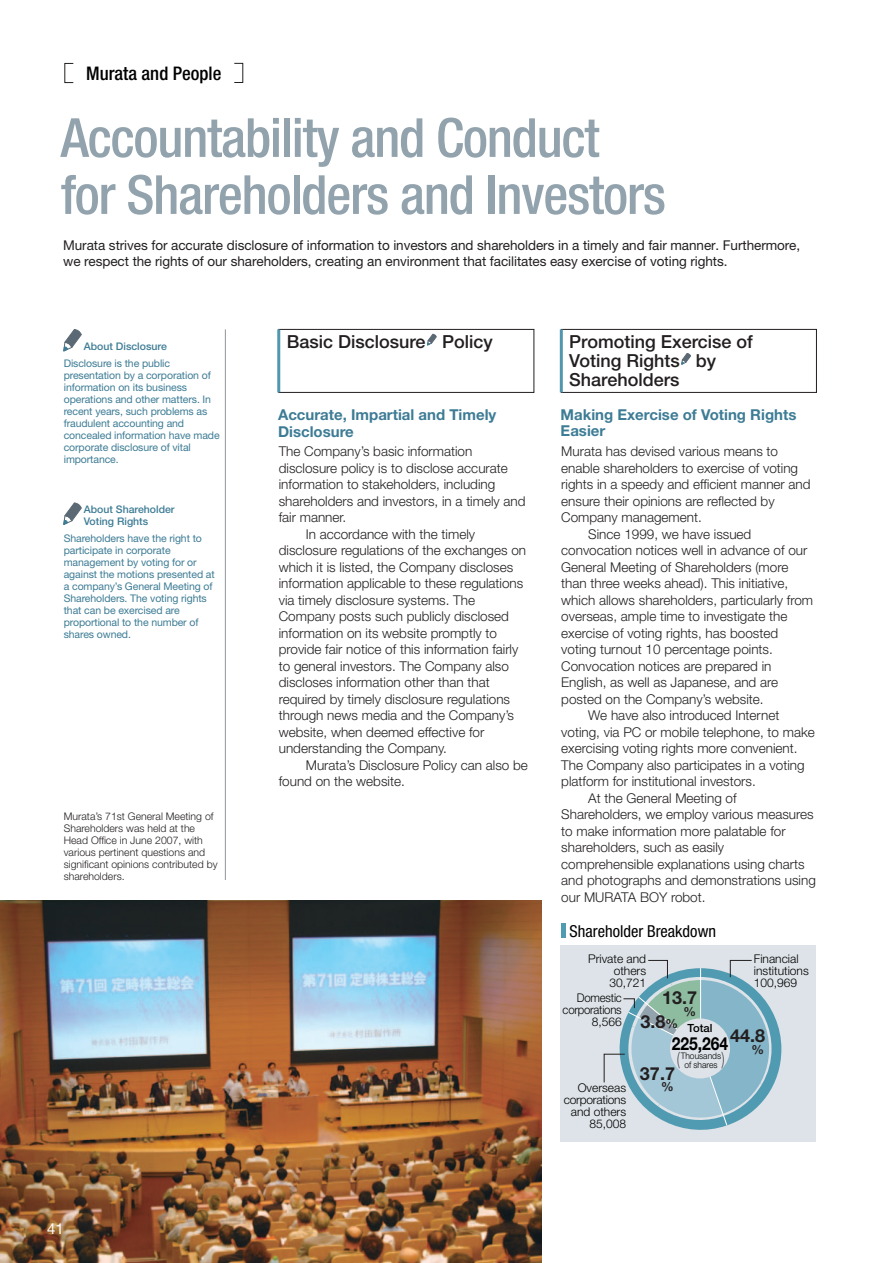
<style>
.page{position:relative;width:893px;height:1263px;background:#fff}
.page>*{position:absolute;margin:0;border:0;box-sizing:border-box;transform-origin:0 0}
.t1{font:500 condensed 54px/57px "Helvetica Neue LT Std";letter-spacing:-.02em;color:#92a3ad}
.t2{font:500 condensed 18.75px "Helvetica Neue LT Std";color:#000}
.t3{font:500 18px/18.8px "Helvetica Neue LT Std";color:#231f20}
.t4{font:700 18px "Helvetica Neue LT Std";color:#231f20}
.t5{font:700 18px "Helvetica Neue LT Std";color:#000;scale:.87 1}
.t6{font:100 18px "Helvetica Neue LT Std";color:#000;scale:.75 1}
.t7{font:condensed 16.5px "Helvetica Neue LT Std";color:#000}
.t8{font:700 15px/16.5px "Helvetica Neue LT Std";color:#3d7c95}
.t9{font:15px "Helvetica Neue LT Std";color:#fff}
.t10{font:300 13.5px "Helvetica Neue LT Std";color:#231f20}
.t11{font:13.5px/16.5px "Helvetica Neue LT Std";letter-spacing:-.005em;color:#231f20}
.t12{font:700 12.6px "Helvetica Neue LT Std";color:#231f20}
.t13{font:300 12px/12px "Helvetica Neue LT Std";color:#000;text-align:right}
.t14{font:300 12px/12px "Helvetica Neue LT Std";letter-spacing:-.02em;color:#000;text-align:right;scale:.95 1}
.t15{font:500 11.25px "Helvetica Neue LT Std";color:#000}
.t16{font:10.5px/12px "Helvetica Neue LT Std";letter-spacing:-.01em;color:#3d7c95}
.t17{font:300 10.5px/12px "Helvetica Neue LT Std";color:#231f20}
.t18{font:500 10.5px/12px "Helvetica Neue LT Std";color:#3d7c95}
.t19{font:300 9px/9px "Helvetica Neue LT Std";color:#000;text-align:center;scale:.94 1}
.s1{font-size:12.6px}
</style>
<div class="page">
<img style="left:0;top:900px;width:541px;height:363px">
<div style="left:279px;top:329px;width:255px;height:64px;border:1px solid #231f20"></div>
<hr style="left:277px;top:329px;width:3px;height:63px;background:#5096af">
<svg style="left:65px;top:63px;width:178px;height:20px"></svg>
<svg style="left:63px;top:329px;width:19px;height:23px"></svg>
<svg style="left:63px;top:502px;width:19px;height:23px"></svg>
<div style="left:561px;top:329px;width:256px;height:64px;border:1px solid #231f20"></div>
<hr style="left:560px;top:329px;width:3px;height:63px;background:#5096af">
<hr style="left:225px;top:329px;width:1px;height:551px;background:#939598">
<div style="left:561px;top:945px;width:255px;height:196px;background:#dde3e8"></div>
<div style="left:561px;top:923px;width:5px;height:15px;background:#519bb2"></div>
<svg style="left:604px;top:960px;width:177px;height:170px"></svg>
<svg style="left:427px;top:334px;width:264px;height:31px"></svg>
<h2 class="t2" style="left:86px;top:63px;width:137px">Murata and People</h2>
<h1 class="t1" style="left:61px;top:110px;width:607px">Accountability and Conduct for Shareholders and Investors</h1>
<p class="t11" style="left:63px;top:238px;width:739px">Murata strives for accurate disclosure of information to investors and shareholders in a timely and fair manner. Furthermore, we respect the rights of our shareholders, creating an environment that facilitates easy exercise of voting rights.</p>
<p class="t18" style="left:84px;top:342px;width:85px">About Disclosure</p>
<p class="t16" style="left:64px;top:359px;width:157px">Disclosure is the public presentation by a corporation of information on its business operations and other matters. In recent years, such problems as fraudulent accounting and concealed information have made corporate disclosure of vital importance.</p>
<p class="t18" style="left:84px;top:504px;width:92px">About Shareholder<br>Voting Rights</p>
<p class="t16" style="left:64px;top:533px;width:152px">Shareholders have the right to participate in corporate management by voting for or against the motions presented at a company’s General Meeting of<br>Shareholders. The voting rights that can be exercised are proportional to the number of shares owned.</p>
<p class="t17" style="left:64px;top:812px;width:155px">Murata’s 71st General Meeting of<br>Shareholders was held at the<br>Head Office in June 2007, with various pertinent questions and significant opinions contributed by shareholders.</p>
<p class="t9" style="left:47px;top:1223px;width:18px">41</p>
<h3 class="t3" style="left:287px;top:335px;width:207px">Basic Disclosure Policy</h3>
<p class="t8" style="left:278px;top:408px;width:220px">Accurate, Impartial and Timely<br>Disclosure</p>
<p class="t10" style="left:279px;top:446px;width:195px">The Company’s basic information</p>
<p class="t10" style="left:279px;top:463px;width:231px">disclosure policy is to disclose accurate</p>
<p class="t10" style="left:279px;top:479px;width:218px">information to stakeholders, including</p>
<p class="t10" style="left:279px;top:496px;width:248px">shareholders and investors, in a timely and</p>
<p class="t10" style="left:279px;top:512px;width:69px">fair manner.</p>
<p class="t10" style="left:306px;top:529px;width:171px">In accordance with the timely</p>
<p class="t10" style="left:279px;top:545px;width:249px">disclosure regulations of the exchanges on</p>
<p class="t10" style="left:279px;top:562px;width:236px">which it is listed, the Company discloses</p>
<p class="t10" style="left:279px;top:578px;width:246px">information applicable to these regulations</p>
<p class="t10" style="left:279px;top:595px;width:198px">via timely disclosure systems. The</p>
<p class="t10" style="left:279px;top:611px;width:232px">Company posts such publicly disclosed</p>
<p class="t10" style="left:279px;top:628px;width:220px">information on its website promptly to</p>
<p class="t10" style="left:279px;top:644px;width:241px">provide fair notice of this information fairly</p>
<p class="t10" style="left:279px;top:661px;width:232px">to general investors. The Company also</p>
<p class="t10" style="left:279px;top:677px;width:213px">discloses information other than that</p>
<p class="t10" style="left:279px;top:694px;width:233px">required by timely disclosure regulations</p>
<p class="t10" style="left:279px;top:710px;width:237px">through news media and the Company’s</p>
<p class="t10" style="left:279px;top:727px;width:207px">website, when deemed effective for</p>
<p class="t10" style="left:279px;top:743px;width:170px">understanding the Company.</p>
<p class="t10" style="left:306px;top:760px;width:224px">Murata’s Disclosure Policy can also be</p>
<p class="t10" style="left:279px;top:776px;width:128px">found on the website.</p>
<h3 class="t3" style="left:569px;top:335px;width:185px">Promoting Exercise of<br>Voting Rights by<br>Shareholders</h3>
<p class="t8" style="left:561px;top:408px;width:237px">Making Exercise of Voting Rights<br>Easier</p>
<p class="t10" style="left:561px;top:446px;width:218px">Murata has devised various means to</p>
<p class="t10" style="left:561px;top:463px;width:238px">enable shareholders to exercise of voting</p>
<p class="t10" style="left:561px;top:479px;width:251px">rights in a speedy and efficient manner and</p>
<p class="t10" style="left:561px;top:496px;width:215px">ensure their opinions are reflected by</p>
<p class="t10" style="left:561px;top:512px;width:142px">Company management.</p>
<p class="t10" style="left:588px;top:529px;width:165px">Since 1999, we have issued</p>
<p class="t10" style="left:561px;top:545px;width:248px">convocation notices well in advance of our</p>
<p class="t10" style="left:561px;top:562px;width:229px">General Meeting of Shareholders (more</p>
<p class="t10" style="left:561px;top:578px;width:228px">than three weeks ahead). This initiative,</p>
<p class="t10" style="left:561px;top:595px;width:253px">which allows shareholders, particularly from</p>
<p class="t10" style="left:561px;top:611px;width:228px">overseas, ample time to investigate the</p>
<p class="t10" style="left:561px;top:628px;width:218px">exercise of voting rights, has boosted</p>
<p class="t10" style="left:561px;top:644px;width:213px">voting turnout 10 percentage points.</p>
<p class="t10" style="left:561px;top:661px;width:212px">Convocation notices are prepared in</p>
<p class="t10" style="left:561px;top:677px;width:218px">English, as well as Japanese, and are</p>
<p class="t10" style="left:561px;top:694px;width:204px">posted on the Company’s website.</p>
<p class="t10" style="left:588px;top:710px;width:193px">We have also introduced Internet</p>
<p class="t10" style="left:561px;top:727px;width:255px">voting, via PC or mobile telephone, to make</p>
<p class="t10" style="left:561px;top:743px;width:238px">exercising voting rights more convenient.</p>
<p class="t10" style="left:561px;top:760px;width:245px">The Company also participates in a voting</p>
<p class="t10" style="left:561px;top:776px;width:196px">platform for institutional investors.</p>
<p class="t10" style="left:588px;top:793px;width:150px">At the General Meeting of</p>
<p class="t10" style="left:561px;top:809px;width:254px">Shareholders, we employ various measures</p>
<p class="t10" style="left:561px;top:826px;width:226px">to make information more palatable for</p>
<p class="t10" style="left:561px;top:842px;width:164px">shareholders, such as easily</p>
<p class="t10" style="left:561px;top:859px;width:245px">comprehensible explanations using charts</p>
<p class="t10" style="left:561px;top:875px;width:256px">and photographs and demonstrations using</p>
<p class="t10" style="left:561px;top:892px;width:146px">our MURATA BOY robot.</p>
<p class="t7" style="left:570px;top:922px;width:148px">Shareholder Breakdown</p>
<p class="t13" style="left:588px;top:954px;width:60px">Private and others<br>30,721</p>
<h3 class="t4" style="left:641px;top:1015px;width:39px">3.8<span class="s1">%</span></h3>
<p class="t13" style="left:754px;top:954px;width:56px;text-align:left">Financial institutions<br>100,969</p>
<h3 class="t4" style="left:662px;top:991px;width:37px">13.7</h3>
<p class="t12" style="left:683px;top:1007px;width:14px">%</p>
<p class="t14" style="left:563px;top:993px;width:64px">Domestic corporations<br>8,566</p>
<p class="t15" style="left:688px;top:1024px;width:26px">Total</p>
<h3 class="t5" style="left:672px;top:1037px;width:67px">225,264</h3>
<p class="t19" style="left:681px;top:1052px;width:45px">Thousands of shares</p>
<h3 class="t4" style="left:730px;top:1029px;width:37px">44.8</h3>
<p class="t12" style="left:751px;top:1044px;width:14px">%</p>
<h3 class="t6" style="left:677px;top:1048px;width:6px">(</h3>
<h3 class="t6" style="left:721px;top:1048px;width:6px">)</h3>
<h3 class="t4" style="left:640px;top:1067px;width:37px">37.7</h3>
<p class="t12" style="left:661px;top:1082px;width:14px">%</p>
<p class="t13" style="left:564px;top:1083px;width:64px">Overseas corporations and others<br>85,008</p>
</div>
